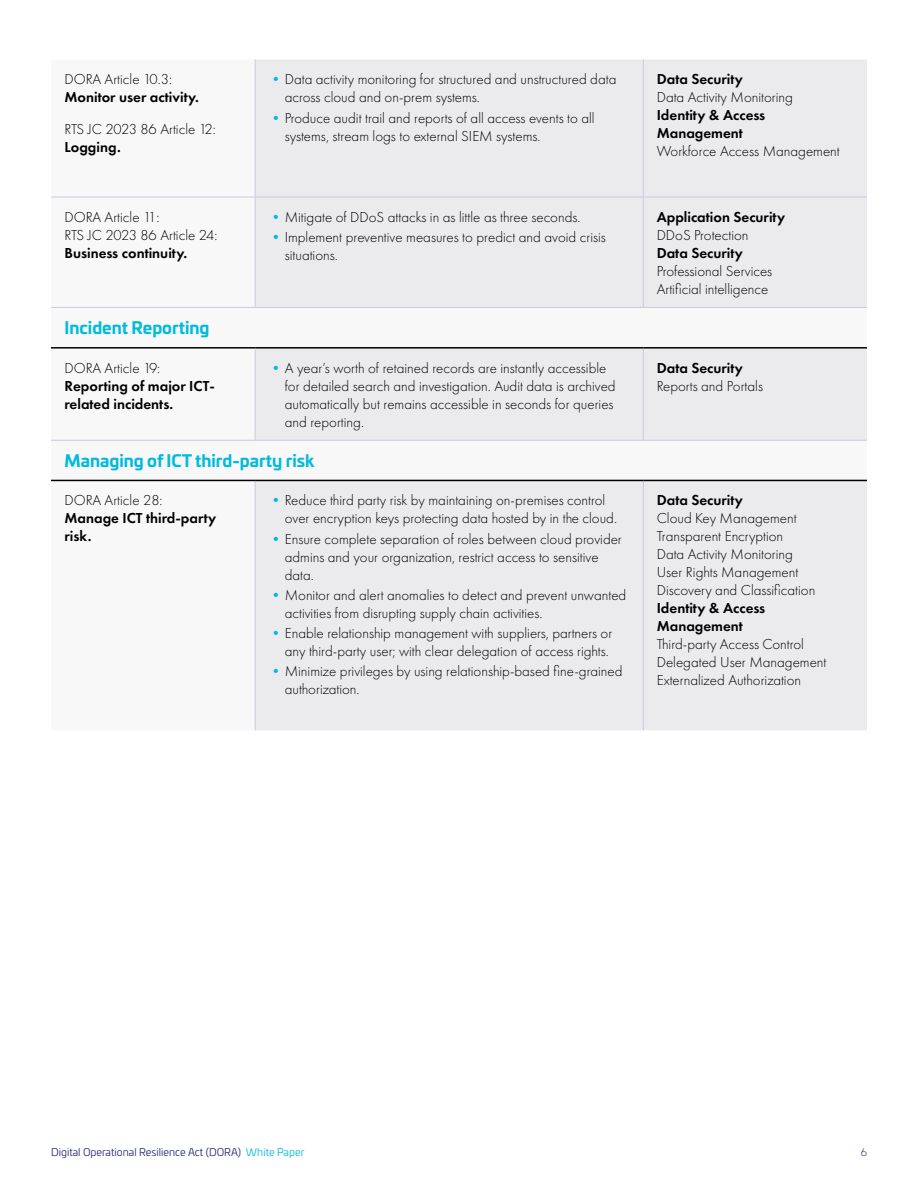
<style>
.page{position:relative;width:918px;height:1188px;background:#fff}
.page>*{position:absolute;margin:0;border:0;box-sizing:border-box;transform-origin:0 0}
.t1{font:700 16.5px "Univia Pro";color:#0bd}
.t2{font:300 15px/18px "Futura PT";color:#000}
.t3{font:600 15px/18px "Futura PT";color:#000}
.t4{font:10.5px "Univia Pro";color:#242a75}
.t5{font:300 10.5px "Univia Pro";color:#242a75}
.s1{font-weight:400;color:#0bd}
.s2{color:#0bd}
</style>
<div class="page">
<svg style="left:255px;top:349px;width:612px;height:381px;background:#ebebee"></svg>
<hr style="left:51px;top:347px;width:204px;height:2px;background:#000">
<hr style="left:255px;top:347px;width:388px;height:2px;background:#000">
<hr style="left:255px;top:349px;width:1px;height:91px;background:#c8cadd">
<hr style="left:643px;top:349px;width:1px;height:91px;background:#c8cadd">
<hr style="left:255px;top:481px;width:1px;height:249px;background:#c8cadd">
<hr style="left:643px;top:481px;width:1px;height:249px;background:#c8cadd">
<hr style="left:643px;top:347px;width:224px;height:2px;background:#000">
<hr style="left:51px;top:440px;width:204px;height:1px;background:#c8cadd">
<hr style="left:255px;top:440px;width:388px;height:1px;background:#c8cadd">
<hr style="left:643px;top:440px;width:224px;height:1px;background:#c8cadd">
<hr style="left:51px;top:480px;width:204px;height:1px;background:#000">
<hr style="left:255px;top:480px;width:388px;height:1px;background:#000">
<hr style="left:643px;top:480px;width:224px;height:1px;background:#000">
<svg style="left:51px;top:60px;width:204px;height:247px"></svg>
<div style="left:256px;top:60px;width:611px;height:247px;background:#ebebee"></div>
<hr style="left:255px;top:60px;width:1px;height:137px;background:#c8cadd">
<hr style="left:643px;top:60px;width:1px;height:137px;background:#c8cadd">
<hr style="left:51px;top:197px;width:204px;height:1px;background:#c8cadd">
<hr style="left:255px;top:197px;width:388px;height:1px;background:#c8cadd">
<hr style="left:255px;top:197px;width:1px;height:110px;background:#c8cadd">
<hr style="left:643px;top:197px;width:224px;height:1px;background:#c8cadd">
<hr style="left:643px;top:197px;width:1px;height:110px;background:#c8cadd">
<hr style="left:51px;top:307px;width:204px;height:1px;background:#cbcada">
<hr style="left:255px;top:307px;width:388px;height:1px;background:#cbcada">
<hr style="left:643px;top:307px;width:224px;height:1px;background:#cbcada">
<p class="t2" style="left:65px;top:71px;width:109px">DORA Article 10.3:</p>
<p class="t3" style="left:65px;top:88px;width:136px">Monitor user activity.</p>
<p class="t2" style="left:65px;top:120px;width:153px">RTS JC 2023 86 Article 12:</p>
<p class="t3" style="left:65px;top:138px;width:58px">Logging.</p>
<p class="t2" style="left:65px;top:208px;width:155px">DORA Article 11:<br>RTS JC 2023 86 Article 24:</p>
<p class="t3" style="left:65px;top:244px;width:124px">Business continuity.</p>
<p class="t1" style="left:65px;top:315px;width:146px">Incident Reporting</p>
<p class="t2" style="left:65px;top:359px;width:97px">DORA Article 19:</p>
<p class="t3" style="left:65px;top:377px;width:152px">Reporting of major ICT&shy;related incidents.</p>
<p class="t2" style="left:285px;top:71px;width:333px;text-indent:-16px"><span class="s1">•</span>Data activity monitoring for structured and unstructured data across cloud and on-prem systems.</p>
<p class="t2" style="left:285px;top:109px;width:311px;text-indent:-16px"><span class="s1">•</span>Produce audit trail and reports of all access events to all systems, stream logs to external SIEM systems.</p>
<p class="t2" style="left:269px;top:208px;width:313px"><span class="s1">•</span>Mitigate of DDoS attacks in as little as three seconds.</p>
<p class="t2" style="left:285px;top:228px;width:323px;text-indent:-16px"><span class="s1">•</span>Implement preventive measures to predict and avoid crisis situations.</p>
<p class="t3" style="left:657px;top:70px;width:88px">Data Security</p>
<p class="t2" style="left:657px;top:89px;width:138px">Data Activity Monitoring</p>
<p class="t3" style="left:657px;top:106px;width:110px">Identity &amp; Access<br>Management</p>
<p class="t2" style="left:657px;top:143px;width:185px">Workforce Access Management</p>
<p class="t3" style="left:657px;top:208px;width:130px">Application Security</p>
<p class="t2" style="left:657px;top:226px;width:93px">DDoS Protection</p>
<p class="t3" style="left:657px;top:244px;width:88px">Data Security</p>
<p class="t2" style="left:657px;top:262px;width:117px">Professional Services<br>Artificial intelligence</p>
<p class="t2" style="left:285px;top:359px;width:332px;text-indent:-16px"><span class="s1">•</span>A year’s worth of retained records are instantly accessible for detailed search and investigation. Audit data is archived automatically but remains accessible in seconds for queries and reporting.</p>
<p class="t3" style="left:657px;top:359px;width:88px">Data Security</p>
<p class="t2" style="left:657px;top:377px;width:108px">Reports and Portals</p>
<p class="t1" style="left:65px;top:448px;width:251px">Managing of ICT third-party risk</p>
<p class="t2" style="left:65px;top:492px;width:100px">DORA Article 28:</p>
<p class="t3" style="left:65px;top:509px;width:153px">Manage ICT third-party risk.</p>
<p class="t2" style="left:285px;top:492px;width:334px;text-indent:-16px"><span class="s1">•</span>Reduce third party risk by maintaining on-premises control over encryption keys protecting data hosted by in the cloud.</p>
<p class="t2" style="left:285px;top:530px;width:339px;text-indent:-16px"><span class="s1">•</span>Ensure complete separation of roles between cloud provider admins and your organization, restrict access to sensitive data.</p>
<p class="t2" style="left:285px;top:586px;width:343px;text-indent:-16px"><span class="s1">•</span>Monitor and alert anomalies to detect and prevent unwanted activities from disrupting supply chain activities.</p>
<p class="t2" style="left:269px;top:624px;width:345px;text-align:right"><span class="s1">•</span>Enable relationship management with suppliers, partners or any third-party user; with clear delegation of access rights.</p>
<p class="t2" style="left:285px;top:662px;width:339px;text-indent:-16px"><span class="s1">•</span>Minimize privileges by using relationship-based fine-grained authorization.</p>
<p class="t3" style="left:657px;top:491px;width:88px">Data Security</p>
<p class="t2" style="left:657px;top:510px;width:160px">Cloud Key Management<br>Transparent Encryption<br>Data Activity Monitoring<br>User Rights Management<br>Discovery and Classification</p>
<p class="t3" style="left:657px;top:599px;width:110px">Identity &amp; Access<br>Management</p>
<p class="t2" style="left:657px;top:636px;width:171px">Third-party Access Control<br>Delegated User Management<br>Externalized Authorization</p>
<p class="t4" style="left:51px;top:1145px;width:255px">Digital Operational Resilience Act (DORA) <span class="s2">White Paper</span></p>
<p class="t5" style="left:861px;top:1145px;width:8px">6</p>
</div>
